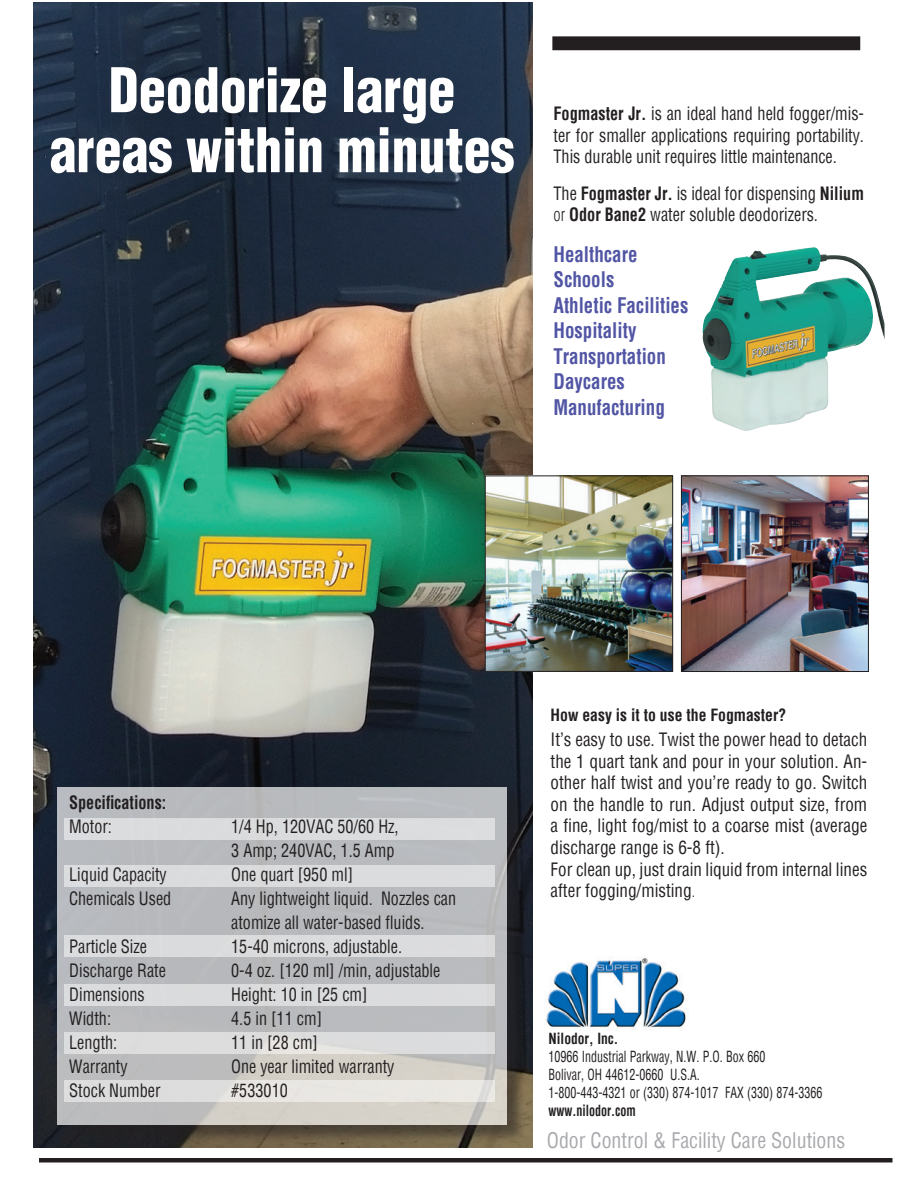
<style>
.page{position:relative;width:918px;height:1188px;background:#fff}
.page>*{position:absolute;margin:0;border:0;box-sizing:border-box;transform-origin:0 0}
.t1{font:900 condensed 60px/60px "Helvetica";color:#fff;text-align:center;scale:.9 1}
.t2{font:700 condensed 21px/25.5px "Helvetica";color:#5155a4;scale:.9 1}
.t3{font:condensed 21px "Helvetica";color:#a8a9ad;scale:.95 1}
.t4{font:condensed 18px/21.6px "Helvetica";color:#231f20;scale:.9 1}
.t5{font:condensed 18px/21.6px "Helvetica";color:#231f20;scale:.95 1}
.t6{font:700 condensed 18px "Helvetica";color:#231f20;scale:.9 1}
.t7{font:700 condensed 16.5px "Helvetica";color:#231f20;scale:.95 1}
.t8{font:condensed 15px/18px "Helvetica";color:#231f20;scale:.8 1}
.t9{font:700 condensed 15px "Helvetica";color:#231f20;scale:.8 1}
.t10{font:700 condensed 15px "Helvetica";color:#231f20;scale:.9 1}
.s1{font-weight:700}
.s2{font-weight:300}
.s3{font-weight:300;font-size:16.5px}
</style>
<div class="page">
<img style="left:33px;top:3px;width:499px;height:1145px">
<div style="left:553px;top:37px;width:307px;height:13px;background:#231f20"></div>
<div style="left:552px;top:36px;width:308px;height:14px;border:2px solid #231f20"></div>
<hr style="left:39px;top:1158px;width:853px;height:4px;background:#231f20">
<img style="left:702px;top:247px;width:183px;height:184px">
<div style="left:60px;top:789px;width:466px;height:354px;background:#231f20;opacity:.75"></div>
<svg style="left:58px;top:787px;width:449px;height:337px;fill:#b9bbbe"></svg>
<div style="left:64px;top:818px;width:430px;height:22px;background:#dbdcde"></div>
<div style="left:64px;top:865px;width:430px;height:22px;background:#dbdcde"></div>
<div style="left:64px;top:935px;width:430px;height:22px;background:#dbdcdd"></div>
<div style="left:64px;top:984px;width:430px;height:22px;background:#dbdcdd"></div>
<div style="left:64px;top:1033px;width:430px;height:21px;background:#ddddde"></div>
<div style="left:64px;top:1080px;width:430px;height:21px;background:linear-gradient(to right,#dbdcdd,#edeae4)"></div>
<img style="left:487px;top:478px;width:184px;height:192px">
<div style="left:485px;top:476px;width:188px;height:196px;border:1px solid #231f20"></div>
<img style="left:683px;top:478px;width:184px;height:192px">
<div style="left:681px;top:476px;width:188px;height:196px;border:1px solid #231f20"></div>
<img style="left:546px;top:958px;width:140px;height:72px">
<h1 class="t1" style="left:50px;top:59px;width:518px">Deodorize large areas within minutes</h1>
<p class="t4" style="left:554px;top:102px;width:347px;text-align:justify"><span class="s1">Fogmaster Jr.</span> is an ideal hand held fogger/mis&shy;ter for smaller applications requiring portability.<br>This durable unit requires little maintenance.</p>
<p class="t4" style="left:554px;top:182px;width:347px">The <span class="s1">Fogmaster Jr.</span> is ideal for dispensing <span class="s1">Nilium </span><span class="s2">or</span> <span class="s1">Odor Bane2</span> water soluble deodorizers.</p>
<p class="t2" style="left:554px;top:241px;width:151px">Healthcare<br>Schools<br>Athletic Facilities<br>Hospitality<br>Transportation<br>Daycares<br>Manufacturing</p>
<p class="t6" style="left:69px;top:790px;width:110px">Specifications:</p>
<p class="t4" style="left:69px;top:815px;width:49px">Motor:</p>
<p class="t4" style="left:231px;top:814px;width:188px;line-height:24px">1/4 Hp, 120VAC 50/60 Hz,<br>3 Amp; 240VAC, 1.5 Amp</p>
<p class="t4" style="left:69px;top:863px;width:110px">Liquid Capacity</p>
<p class="t4" style="left:231px;top:863px;width:137px">One quart [950 ml]</p>
<p class="t4" style="left:69px;top:887px;width:115px">Chemicals Used</p>
<p class="t4" style="left:231px;top:886px;width:251px;line-height:24px">Any lightweight liquid. Nozzles can atomize all water-based fluids.</p>
<p class="t4" style="left:69px;top:935px;width:88px">Particle Size</p>
<p class="t4" style="left:231px;top:935px;width:191px">15-40 microns, adjustable.</p>
<p class="t4" style="left:69px;top:959px;width:109px">Discharge Rate</p>
<p class="t4" style="left:231px;top:959px;width:234px">0-4 oz. [120 ml] /min, adjustable</p>
<p class="t4" style="left:69px;top:983px;width:85px">Dimensions</p>
<p class="t4" style="left:231px;top:983px;width:153px">Height: 10 in [25 cm]</p>
<p class="t4" style="left:69px;top:1007px;width:48px">Width:</p>
<p class="t4" style="left:231px;top:1007px;width:102px">4.5 in [11 cm]</p>
<p class="t4" style="left:69px;top:1031px;width:55px">Length:</p>
<p class="t4" style="left:231px;top:1031px;width:98px">11 in [28 cm]</p>
<p class="t4" style="left:69px;top:1055px;width:66px">Warranty</p>
<p class="t4" style="left:231px;top:1055px;width:183px">One year limited warranty</p>
<p class="t4" style="left:69px;top:1079px;width:103px">Stock Number</p>
<p class="t4" style="left:231px;top:1079px;width:65px">#533010</p>
<p class="t7" style="left:551px;top:704px;width:249px">How easy is it to use the Fogmaster?</p>
<p class="t5" style="left:551px;top:728px;width:335px">It’s easy to use. Twist the power head to detach the 1 quart tank and pour in your solution. An&shy;other half twist and you’re ready to go. Switch on the handle to run. Adjust output size, from a fine, light fog/mist to a coarse mist (average discharge range is 6-8 ft).<br>For clean up, just drain liquid from internal lines after fogging/misting<span class="s3">.</span></p>
<p class="t10" style="left:549px;top:1029px;width:79px">Nilodor, Inc.</p>
<p class="t8" style="left:549px;top:1048px;width:344px">10966 Industrial Parkway, N.W. P.O. Box 660<br>Bolivar, OH 44612-0660 U.S.A.<br>1-800-443-4321 or (330) 874-1017 FAX (330) 874-3366</p>
<p class="t9" style="left:549px;top:1101px;width:111px">www.nilodor.com</p>
<p class="t3" style="left:547px;top:1127px;width:316px">Odor Control &amp; Facility Care Solutions</p>
</div>
